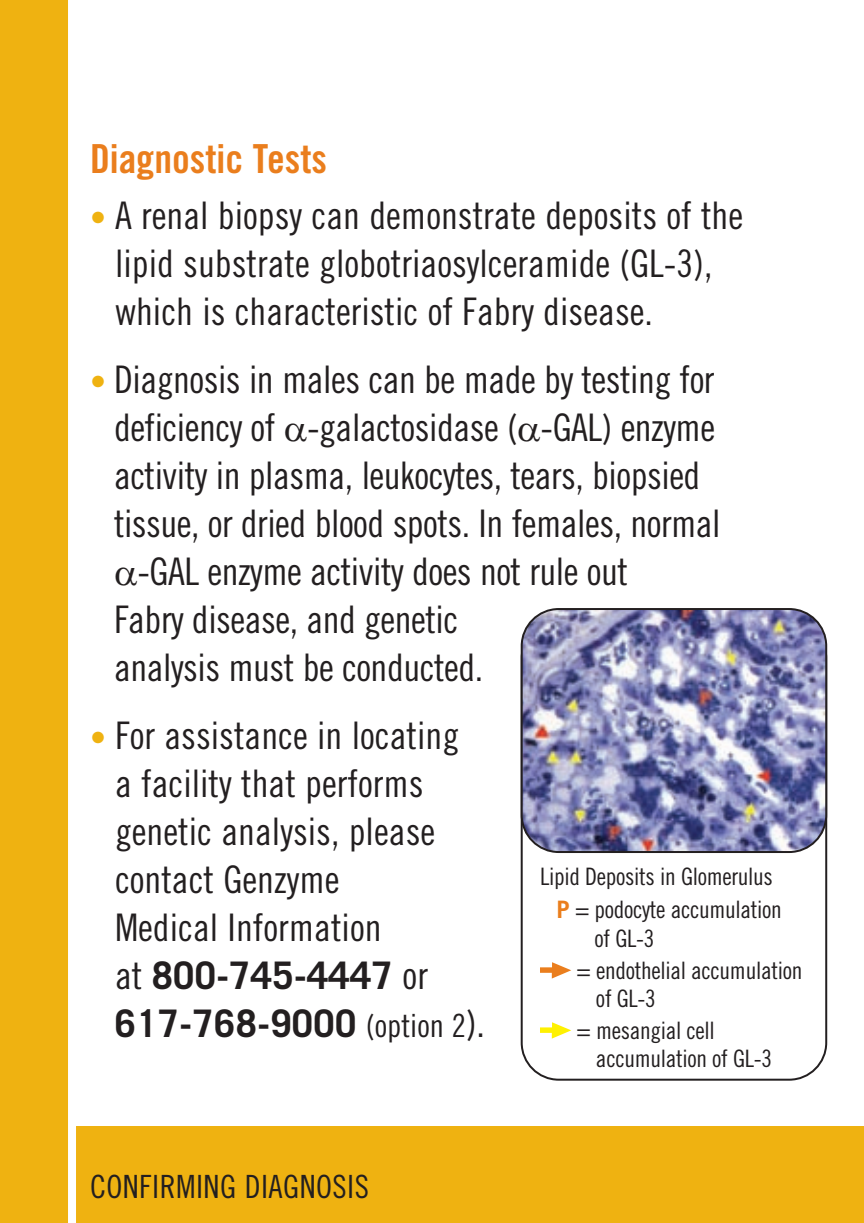
<style>
.page{position:relative;width:864px;height:1223px;background:#fff}
.page>*{position:absolute;margin:0;border:0;box-sizing:border-box;transform-origin:0 0}
.t1{font:40px "Trade Gothic Bold Cond Twenty";color:#ea7e1d}
.t2{font:38px/48px "Trade Gothic Cond Eighteen";letter-spacing:-.015em;color:#231f20}
.t3{font:700 38px/48px "Trade Gothic";letter-spacing:.01em;color:#231f20}
.t4{font:32px "Trade Gothic Cond Eighteen";letter-spacing:.015em;color:#231f20}
.t5{font:24px/32px "Trade Gothic Cond Eighteen";letter-spacing:-.015em;color:#231f20}
.s1{font-size:32px;color:#efb211}
.s2{font-family:"Trade Gothic Cond Eighteen";font-weight:400}
.s3{font-family:"Trade Gothic Cond Eighteen";font-weight:400;font-size:32px}
.s4{font-family:"Trade Gothic";font-weight:700;color:#ea7e1d}
</style>
<div class="page">
<div style="left:0;top:0;width:70px;height:1222px;background:#efb211"></div>
<div style="left:0;top:1125px;width:864px;height:97px;background:#efb211"></div>
<div style="left:521px;top:619px;width:306px;height:461px;border:4px solid #231f20;border-radius:38px"></div>
<img style="left:522px;top:609px;width:304px;height:242px;border-radius:37px">
<div style="left:521px;top:608px;width:306px;height:244px;border:4px solid #231f20;border-radius:38px"></div>
<svg style="left:540px;top:1022px;width:31px;height:16px"></svg>
<svg style="left:540px;top:962px;width:31px;height:16px"></svg>
<div style="left:68px;top:0;width:8px;height:1222px;background:#fff"></div>
<p class="t1" style="left:90px;top:144px;width:239px">Diagnostic Tests</p>
<p class="t2" style="left:115px;top:194px;width:630px;text-indent:-25px"><span class="s1">•</span> A renal biopsy can demonstrate deposits of the lipid substrate globotriaosylceramide (GL-3), which is characteristic of Fabry disease.</p>
<p class="t2" style="left:90px;top:358px;width:626px"><span class="s1">•</span> Diagnosis in males can be made by testing for</p>
<p class="t2" style="left:114px;top:406px;width:603px">deficiency of -galactosidase ( -GAL) enzyme</p>
<p class="t2" style="left:114px;top:454px;width:588px">activity in plasma, leukocytes, tears, biopsied</p>
<p class="t2" style="left:114px;top:502px;width:608px">tissue, or dried blood spots. In females, normal</p>
<p class="t2" style="left:137px;top:550px;width:492px">-GAL enzyme activity does not rule out</p>
<p class="t2" style="left:114px;top:598px;width:346px">Fabry disease, and genetic</p>
<p class="t2" style="left:114px;top:646px;width:371px">analysis must be conducted.</p>
<p class="t2" style="left:115px;top:714px;width:346px;text-indent:-25px"><span class="s1">•</span> For assistance in locating a facility that performs genetic analysis, please contact Genzyme<br>Medical Information</p>
<p class="t3" style="left:115px;top:955px;width:372px"><span class="s2">at</span> 800-745-4447 <span class="s2">or<br></span>617-768-9000 <span class="s3">(option 2</span><span class="s2">).</span></p>
<p class="t5" style="left:557px;top:861px;width:227px;line-height:33.6px;text-indent:-17px">Lipid Deposits in Glomerulus<br><span class="s4">P</span> = podocyte accumulation</p>
<p class="t5" style="left:576px;top:923px;width:227px;text-indent:18px">of GL-3<br>= endothelial accumulation</p>
<p class="t5" style="left:576px;top:983px;width:140px;text-indent:20px">of GL-3<br>= mesangial cell</p>
<p class="t5" style="left:596px;top:1043px;width:178px">accumulation of GL-3</p>
<p class="t4" style="left:90px;top:1174px;width:280px">CONFIRMING DIAGNOSIS</p>
</div>
